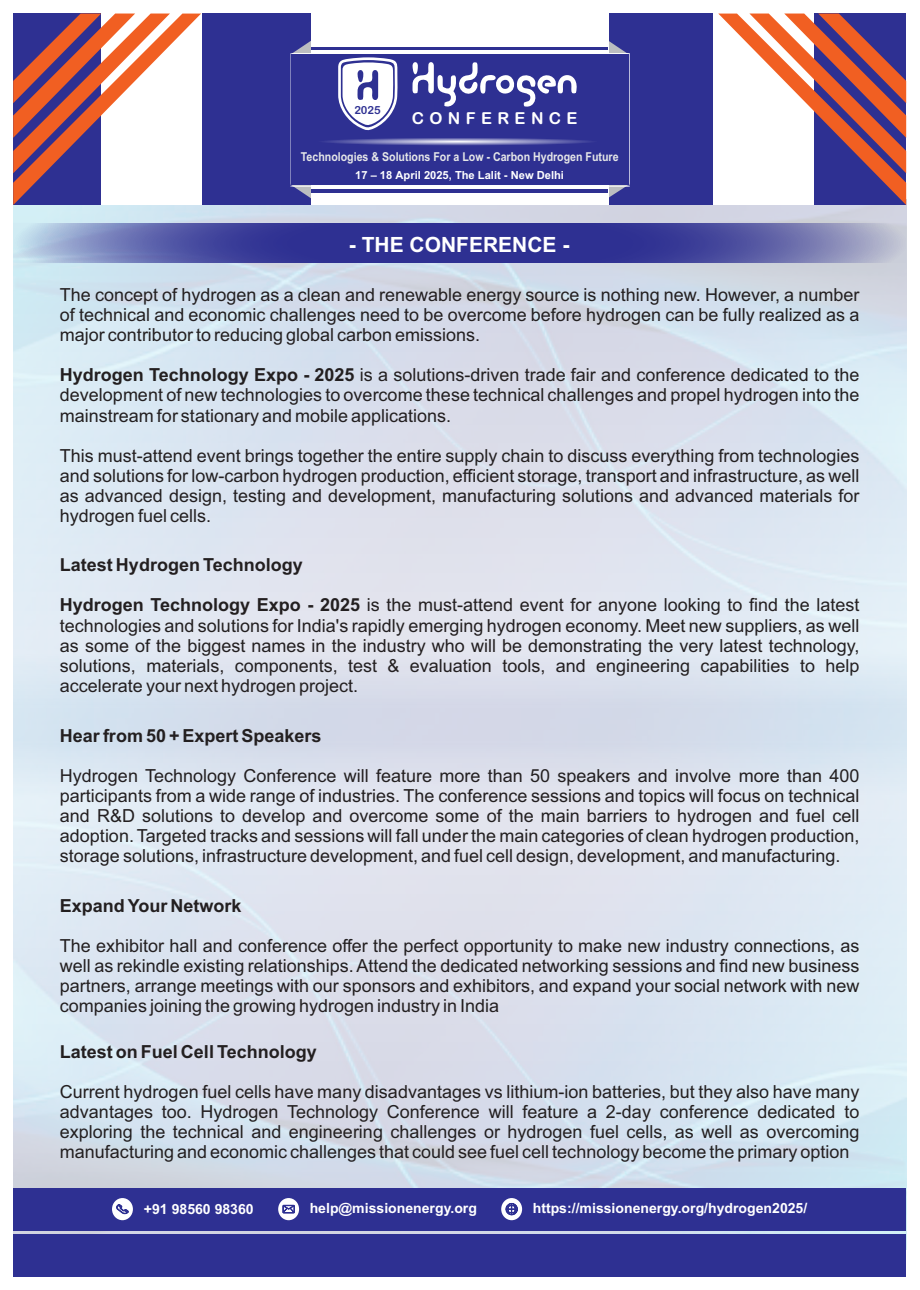
<style>
.page{position:relative;width:920px;height:1290px;background:#fff}
.page>*{position:absolute;margin:0;border:0;box-sizing:border-box;transform-origin:0 0}
.t1{font:700 21px "Arial";color:#fff}
.t2{font:18px/20.1px "Arial";color:#231f20;text-align:justify}
.t3{font:700 18px "Arial";color:#231f20}
.t4{font:16.5px "Arial Rounded MT Bold";letter-spacing:.325em;color:#fff}
.t5{font:700 14.1px "Arial";color:#fff}
.t6{font:700 12.3px "Arial";color:#e6e7e8;scale:.86 1}
.t7{font:700 11.1px "Arial";color:#fff}
.t8{font:11.1px "Arial Rounded MT Bold";color:#2e3092}
.s1{font-weight:700}
</style>
<div class="page">
<img style="left:13px;top:205px;width:893px;height:1029px">
<svg style="left:13px;top:223px;width:893px;height:40px;background:#5458a5"></svg>
<div style="left:13px;top:14px;width:893px;height:191px;background:#2e3092"></div>
<svg style="left:293px;top:41px;width:18px;height:12px"></svg>
<svg style="left:608px;top:38px;width:19px;height:15px"></svg>
<svg style="left:291px;top:186px;width:20px;height:12px"></svg>
<svg style="left:608px;top:186px;width:20px;height:14px"></svg>
<div style="left:311px;top:14px;width:297px;height:191px;background:#fff"></div>
<div style="left:311px;top:43px;width:297px;height:153px;background:linear-gradient(to right,#fff,#fff)"></div>
<div style="left:311px;top:47px;width:297px;height:145px;background:#2e3092"></div>
<div style="left:311px;top:50px;width:297px;height:139px;background:#fff"></div>
<div style="left:290px;top:53px;width:340px;height:133px;background:#2e3092"></div>
<svg style="left:325px;top:138px;width:266px;height:7px"></svg>
<svg style="left:412px;top:62px;width:165px;height:45px"></svg>
<svg style="left:338px;top:57px;width:59px;height:74px"></svg>
<div style="left:713px;top:14px;width:100px;height:191px;background:#fff"></div>
<svg style="left:719px;top:14px;width:187px;height:191px"></svg>
<svg style="left:13px;top:14px;width:188px;height:191px"></svg>
<div style="left:13px;top:1234px;width:893px;height:42px;background:#2e3092"></div>
<div style="left:13px;top:1188px;width:893px;height:42px;background:#2e3092"></div>
<div style="left:501px;top:1198px;width:21px;height:22px;background:#fff;border-radius:50%"></div>
<svg style="left:506px;top:1203px;width:12px;height:12px"></svg>
<div style="left:112px;top:1198px;width:21px;height:22px;background:#fff;border-radius:50%"></div>
<svg style="left:116px;top:1204px;width:13px;height:10px"></svg>
<svg style="left:278px;top:1198px;width:21px;height:22px"></svg>
<svg style="left:283px;top:1205px;width:12px;height:8px"></svg>
<p class="t8" style="left:354px;top:106px;width:28px">2025</p>
<p class="t4" style="left:412px;top:112px;width:167px">CONFERENCE</p>
<p class="t6" style="left:301px;top:152px;width:371px">Technologies &amp; Solutions For a Low - Carbon Hydrogen Future</p>
<p class="t7" style="left:355px;top:171px;width:210px">17 – 18 April 2025, The Lalit - New Delhi</p>
<p class="t1" style="left:349px;top:237px;width:222px">- THE CONFERENCE -</p>
<p class="t2" style="left:60px;top:286px;width:801px">The concept of hydrogen as a clean and renewable energy source is nothing new. However, a number of technical and economic challenges need to be overcome before hydrogen can be fully realized as a major contributor to reducing global carbon emissions.</p>
<p class="t2" style="left:60px;top:367px;width:801px"><span class="s1">Hydrogen Technology Expo - 2025</span> is a solutions-driven trade fair and conference dedicated to the development of new technologies to overcome these technical challenges and propel hydrogen into the mainstream for stationary and mobile applications.</p>
<p class="t2" style="left:60px;top:447px;width:801px">This must-attend event brings together the entire supply chain to discuss everything from technologies and solutions for low-carbon hydrogen production, efficient storage, transport and infrastructure, as well as advanced design, testing and development, manufacturing solutions and advanced materials for hydrogen fuel cells.</p>
<p class="t3" style="left:60px;top:558px;width:244px">Latest Hydrogen Technology</p>
<p class="t2" style="left:60px;top:597px;width:801px"><span class="s1">Hydrogen Technology Expo - 2025</span> is the must-attend event for anyone looking to find the latest technologies and solutions for India's rapidly emerging hydrogen economy. Meet new suppliers, as well as some of the biggest names in the industry who will be demonstrating the very latest technology, solutions, materials, components, test &amp; evaluation tools, and engineering capabilities to help accelerate your next hydrogen project.</p>
<p class="t3" style="left:60px;top:728px;width:263px">Hear from 50 + Expert Speakers</p>
<p class="t2" style="left:60px;top:767px;width:801px">Hydrogen Technology Conference will feature more than 50 speakers and involve more than 400 participants from a wide range of industries. The conference sessions and topics will focus on technical and R&amp;D solutions to develop and overcome some of the main barriers to hydrogen and fuel cell adoption. Targeted tracks and sessions will fall under the main categories of clean hydrogen production, storage solutions, infrastructure development, and fuel cell design, development, and manufacturing.</p>
<p class="t3" style="left:60px;top:899px;width:183px">Expand Your Network</p>
<p class="t2" style="left:60px;top:937px;width:801px">The exhibitor hall and conference offer the perfect opportunity to make new industry connections, as well as rekindle existing relationships. Attend the dedicated networking sessions and find new business partners, arrange meetings with our sponsors and exhibitors, and expand your social network with new companies joining the growing hydrogen industry in India</p>
<p class="t3" style="left:60px;top:1044px;width:258px">Latest on Fuel Cell Technology</p>
<p class="t2" style="left:60px;top:1083px;width:801px">Current hydrogen fuel cells have many disadvantages vs lithium-ion batteries, but they also have many advantages too. Hydrogen Technology Conference will feature a 2-day conference dedicated to exploring the technical and engineering challenges or hydrogen fuel cells, as well as overcoming manufacturing and economic challenges that could see fuel cell technology become the primary option</p>
<p class="t5" style="left:144px;top:1204px;width:111px">+91 98560 98360</p>
<p class="t5" style="left:310px;top:1202px;width:169px">help@missionenergy.org</p>
<p class="t5" style="left:533px;top:1202px;width:276px">https://missionenergy.org/hydrogen2025/</p>
</div>
